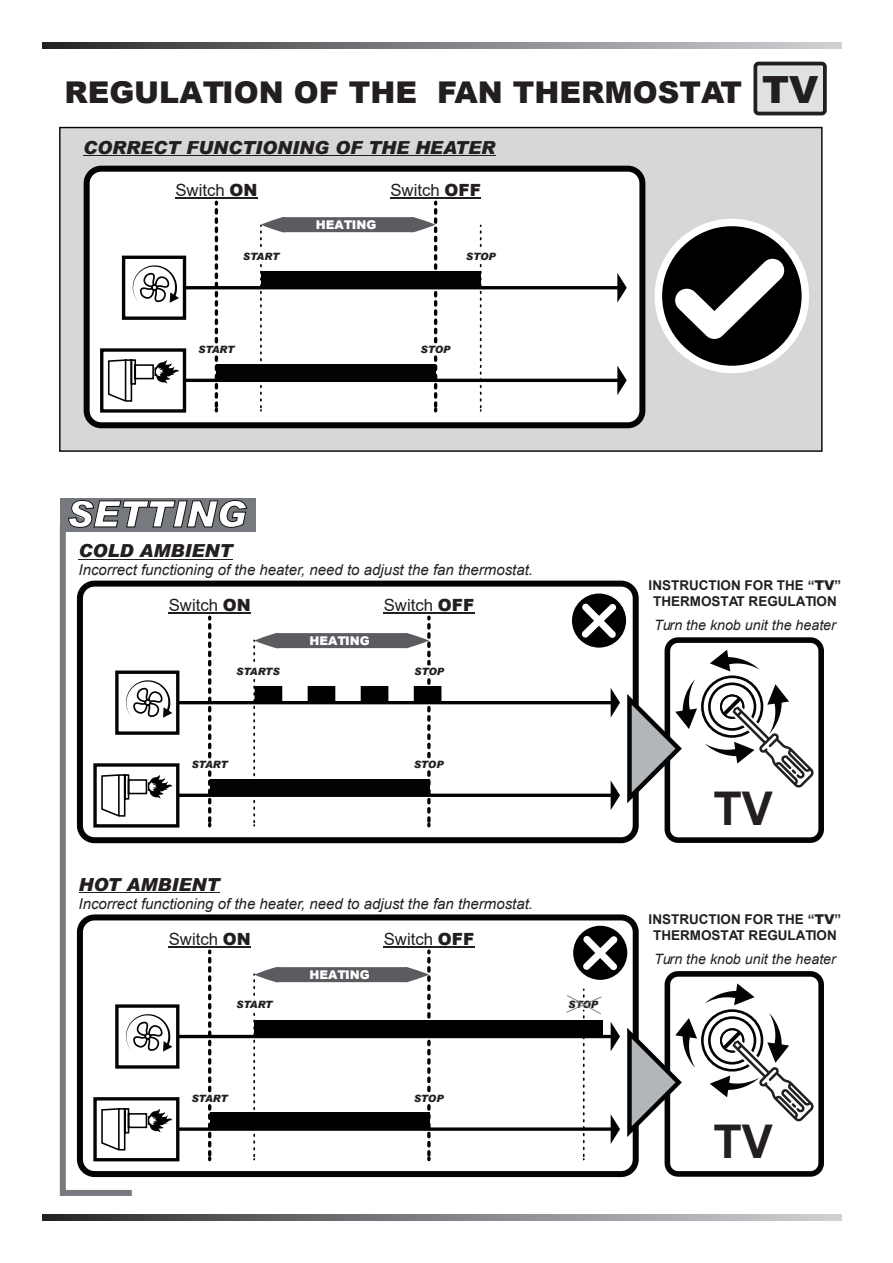
<style>
.page{position:relative;width:893px;height:1263px;background:#fff}
.page>*{position:absolute;margin:0;border:0;box-sizing:border-box;transform-origin:0 0}
.t1{font:700 46.5px "Arial";color:#231f20}
.t2{font:italic 900 36.45px "Arial";color:#fff}
.t3{font:900 30px "Arial";color:#231f20}
.t4{font:italic 900 18px "Arial";color:#231f20}
.t5{font:16.8px "Arial";color:#231f20}
.t6{font:italic 15px "Arial";color:#231f20}
.t7{font:italic 14.25px "Arial";color:#231f20}
.t8{font:700 13.5px/16.2px "Arial";color:#231f20;text-align:center}
.t9{font:900 12px "Arial";color:#fff}
.t10{font:italic 900 10.05px "Arial";color:#231f20}
.s1{font-size:37.5px}
.s2{font-weight:900}
</style>
<div class="page">
<svg style="left:43px;top:1214px;width:799px;height:6px;background:#7f7f82"></svg>
<svg style="left:43px;top:43px;width:799px;height:6px;background:#7f7f82"></svg>
<div style="left:755px;top:64px;width:70px;height:50px;background:#e0e1e3;border-radius:3px"></div>
<div style="left:753px;top:62px;width:74px;height:53px;border:4px solid #231f20;border-radius:3px"></div>
<div style="left:59px;top:127px;width:764px;height:325px;background:#d6d7d9;border:1px solid #010304"></div>
<div style="left:87px;top:169px;width:555px;height:256px;background:#fff;border-radius:15px"></div>
<div style="left:84px;top:166px;width:561px;height:262px;border:6px solid #010304;border-radius:15px"></div>
<hr style="left:184px;top:286px;width:436px;height:3px;background:#010304">
<svg style="left:617px;top:273px;width:10px;height:29px"></svg>
<hr style="left:184px;top:379px;width:436px;height:3px;background:#010304">
<svg style="left:617px;top:366px;width:10px;height:29px"></svg>
<hr style="left:175px;top:197px;width:55px;height:1px;background:#231f20">
<hr style="left:445px;top:197px;width:36px;height:1px;background:#231f20">
<div style="left:261px;top:271px;width:220px;height:16px;background:#010304"></div>
<svg style="left:462px;top:225px;width:39px;height:186px"></svg>
<svg style="left:100px;top:255px;width:88px;height:158px"></svg>
<hr style="left:178px;top:701px;width:435px;height:3px;background:#010304">
<svg style="left:611px;top:688px;width:9px;height:29px"></svg>
<hr style="left:178px;top:794px;width:435px;height:3px;background:#010304">
<svg style="left:611px;top:781px;width:9px;height:29px"></svg>
<hr style="left:169px;top:612px;width:54px;height:1px;background:#231f20">
<hr style="left:438px;top:612px;width:36px;height:1px;background:#231f20">
<svg style="left:138px;top:670px;width:43px;height:158px"></svg>
<div style="left:77px;top:581px;width:562px;height:262px;border:6px solid #010304;border-radius:15px"></div>
<hr style="left:178px;top:1035px;width:435px;height:3px;background:#010304">
<svg style="left:611px;top:1022px;width:9px;height:29px"></svg>
<svg style="left:181px;top:1127px;width:430px;height:4px"></svg>
<svg style="left:611px;top:1115px;width:9px;height:29px"></svg>
<hr style="left:169px;top:946px;width:54px;height:1px;background:#231f20">
<hr style="left:438px;top:946px;width:36px;height:1px;background:#231f20">
<div style="left:254px;top:1020px;width:348px;height:16px;background:#000"></div>
<svg style="left:138px;top:1004px;width:43px;height:158px"></svg>
<div style="left:77px;top:914px;width:562px;height:263px;border:6px solid #010304;border-radius:15px"></div>
<svg style="left:658px;top:222px;width:147px;height:147px;background:#222"></svg>
<div style="left:655px;top:219px;width:154px;height:154px;border:8px solid #fff;border-radius:50%"></div>
<svg style="left:675px;top:259px;width:109px;height:80px;background:#5c5c5c"></svg>
<div style="left:572px;top:593px;width:54px;height:55px;background:#000;border-radius:50%"></div>
<svg style="left:582px;top:604px;width:34px;height:34px"></svg>
<div style="left:573px;top:926px;width:54px;height:54px;background:#000;border-radius:50%"></div>
<svg style="left:583px;top:936px;width:34px;height:34px"></svg>
<svg style="left:187px;top:580px;width:263px;height:246px"></svg>
<svg style="left:187px;top:914px;width:262px;height:246px"></svg>
<svg style="left:564px;top:989px;width:40px;height:171px"></svg>
<hr style="left:83px;top:155px;width:360px;height:1px;background:#231f20">
<svg style="left:194px;top:155px;width:262px;height:256px"></svg>
<hr style="left:455px;top:155px;width:40px;height:1px;background:#231f20">
<hr style="left:79px;top:559px;width:154px;height:1px;background:#231f20">
<hr style="left:108px;top:892px;width:112px;height:1px;background:#231f20">
<div style="left:665px;top:637px;width:159px;height:206px;border:6px solid #010304;border-radius:11px"></div>
<svg style="left:59px;top:525px;width:79px;height:671px"></svg>
<div style="left:60px;top:498px;width:195px;height:33px;background:#76797e"></div>
<svg style="left:68px;top:500px;width:180px;height:28px"></svg>
<svg style="left:627px;top:650px;width:192px;height:153px"></svg>
<div style="left:665px;top:971px;width:159px;height:206px;border:6px solid #010304;border-radius:11px"></div>
<svg style="left:627px;top:983px;width:192px;height:154px"></svg>
<h3 class="t3" style="left:64px;top:70px;width:755px">REGULATION OF THE FAN THERMOSTAT <span class="s1">TV</span></h3>
<p class="t4" style="left:83px;top:136px;width:414px">CORRECT FUNCTIONING OF THE HEATER</p>
<p class="t5" style="left:175px;top:178px;width:84px">Switch <span class="s2">ON</span></p>
<p class="t5" style="left:390px;top:178px;width:92px">Switch <span class="s2">OFF</span></p>
<p class="t9" style="left:316px;top:216px;width:62px">HEATING</p>
<p class="t10" style="left:243px;top:250px;width:38px">START</p>
<p class="t10" style="left:466px;top:250px;width:31px">STOP</p>
<p class="t10" style="left:198px;top:344px;width:38px">START</p>
<p class="t10" style="left:420px;top:343px;width:31px">STOP</p>
<h2 class="t2" style="left:66px;top:491px;width:182px">SETTING</h2>
<p class="t4" style="left:79px;top:540px;width:155px">COLD AMBIENT</p>
<p class="t6" style="left:79px;top:560px;width:456px">Incorrect functioning of the heater, need to adjust the fan thermostat.</p>
<p class="t5" style="left:169px;top:593px;width:84px">Switch <span class="s2">ON</span></p>
<p class="t5" style="left:384px;top:593px;width:92px">Switch <span class="s2">OFF</span></p>
<p class="t9" style="left:309px;top:632px;width:62px">HEATING</p>
<p class="t10" style="left:236px;top:665px;width:45px">STARTS</p>
<p class="t10" style="left:414px;top:665px;width:31px">STOP</p>
<p class="t10" style="left:191px;top:758px;width:38px">START</p>
<p class="t10" style="left:414px;top:758px;width:31px">STOP</p>
<p class="t4" style="left:79px;top:873px;width:142px">HOT AMBIENT</p>
<p class="t6" style="left:79px;top:894px;width:456px">Incorrect functioning of the heater, need to adjust the fan thermostat.</p>
<p class="t5" style="left:169px;top:927px;width:84px">Switch <span class="s2">ON</span></p>
<p class="t5" style="left:384px;top:927px;width:92px">Switch <span class="s2">OFF</span></p>
<p class="t9" style="left:309px;top:966px;width:62px">HEATING</p>
<p class="t10" style="left:236px;top:998px;width:38px">START</p>
<p class="t10" style="left:568px;top:998px;width:31px">STOP</p>
<p class="t10" style="left:191px;top:1092px;width:38px">START</p>
<p class="t10" style="left:414px;top:1092px;width:31px">STOP</p>
<p class="t8" style="left:649px;top:577px;width:194px">INSTRUCTION FOR THE “<span class="s2">TV</span>”<br>THERMOSTAT REGULATION</p>
<p class="t7" style="left:654px;top:616px;width:183px">Turn the knob unit the heater</p>
<h1 class="t1" style="left:713px;top:775px;width:61px">TV</h1>
<p class="t8" style="left:649px;top:911px;width:194px">INSTRUCTION FOR THE “<span class="s2">TV</span>”<br>THERMOSTAT REGULATION</p>
<p class="t7" style="left:654px;top:950px;width:183px">Turn the knob unit the heater</p>
<h1 class="t1" style="left:713px;top:1109px;width:61px">TV</h1>
</div>
